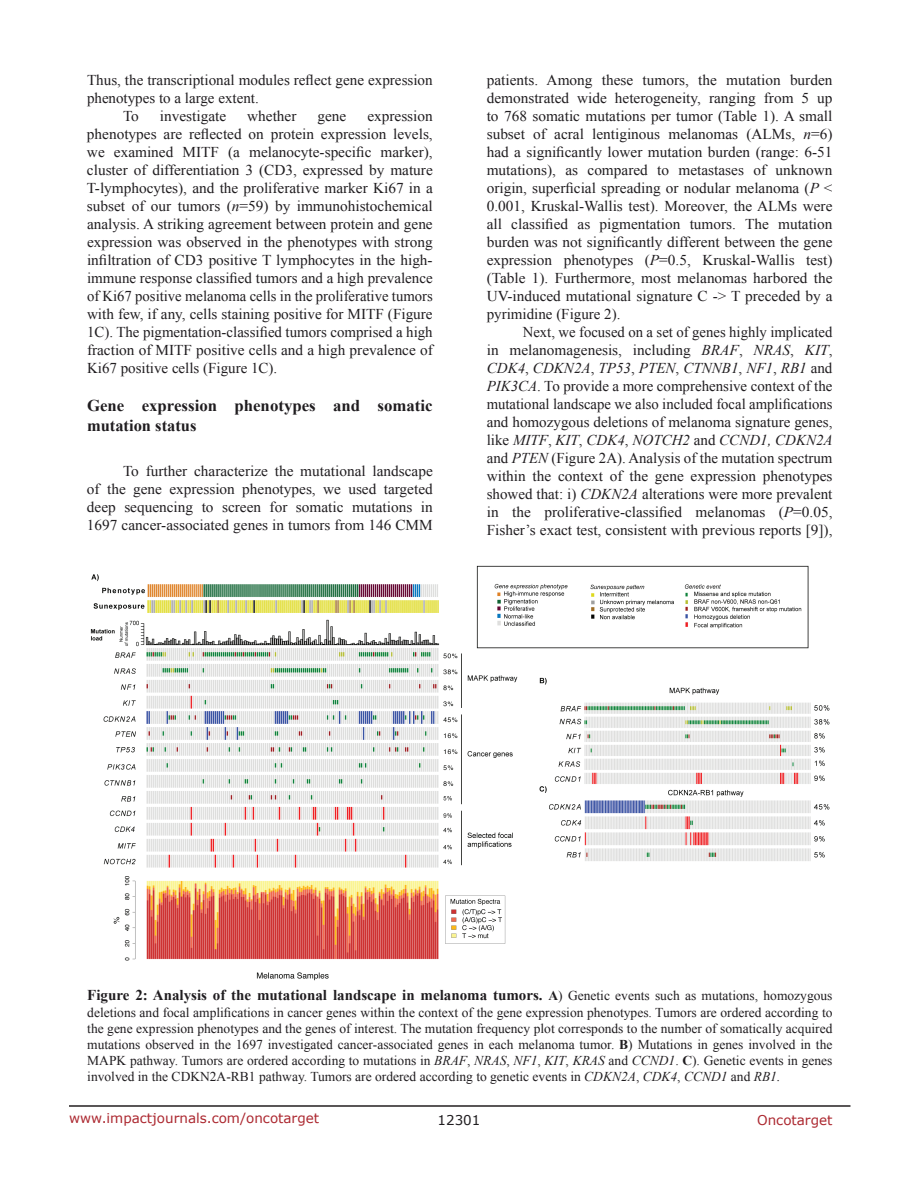
<style>
.page{position:relative;width:918px;height:1188px;background:#fff}
.page>*{position:absolute;margin:0;border:0;box-sizing:border-box;transform-origin:0 0}
.t1{font:700 16.5px/19.8px "Times New Roman";color:#201d20}
.t2{font:15px/18px "Times New Roman";color:#201d20;text-align:justify}
.t3{font:700 15px "Times New Roman";color:#201d20}
.t4{font:13.5px/16.2px "Times New Roman";color:#201d20;text-align:justify}
.t5{font:13.5px "Verdana";color:#ac2830}
.t6{font:13.5px "Verdana";color:#201d20}
.s1{font-style:italic}
.s2{font-size:13.5px}
.s3{font-weight:400;font-size:13.5px}
.s4{font-weight:700}
</style>
<div class="page">
<hr style="left:69px;top:1105px;width:781px;height:2px;background:#231f20">
<img style="left:90px;top:565px;width:740px;height:416px">
<p class="t2" style="left:87px;top:71px;width:347px">Thus, the transcriptional modules reflect gene expression</p>
<p class="t2" style="left:87px;top:89px;width:173px">phenotypes to a large extent.</p>
<p class="t2" style="left:123px;top:107px;width:17px">To</p>
<p class="t2" style="left:160px;top:107px;width:68px">investigate</p>
<p class="t2" style="left:247px;top:107px;width:51px">whether</p>
<p class="t2" style="left:317px;top:107px;width:30px">gene</p>
<p class="t2" style="left:87px;top:107px;width:347px;text-indent:280px">expression phenotypes are reflected on protein expression levels, we examined MITF (a melanocyte-specific marker), cluster of differentiation 3 (CD3, expressed by mature T-lymphocytes), and the proliferative marker Ki67 in a subset of our tumors (<span class="s1">n</span>=59) by immunohistochemical analysis. A striking agreement between protein and gene expression was observed in the phenotypes with strong infiltration of CD3 positive T lymphocytes in the high&shy;immune response classified tumors and a high prevalence of Ki67 positive melanoma cells in the proliferative tumors with few, if any, cells staining positive for MITF (Figure 1C). The pigmentation-classified tumors comprised a high fraction of MITF positive cells and a high prevalence of Ki67 positive cells (Figure 1C).</p>
<p class="t1" style="left:87px;top:395px;width:347px">Gene expression phenotypes and somatic mutation status</p>
<p class="t2" style="left:87px;top:462px;width:347px;text-indent:36px">To further characterize the mutational landscape of the gene expression phenotypes, we used targeted deep sequencing to screen for somatic mutations in 1697 cancer-associated genes in tumors from 146 CMM</p>
<p class="t2" style="left:487px;top:71px;width:347px">patients. Among these tumors, the mutation burden demonstrated wide heterogeneity, ranging from 5 up to 768 somatic mutations per tumor (Table 1). A small subset of acral lentiginous melanomas (ALMs, <span class="s1">n</span>=6) had a significantly lower mutation burden (range: 6-51 mutations), as compared to metastases of unknown origin, superficial spreading or nodular melanoma (<span class="s1">P</span> &lt; 0.001, Kruskal-Wallis test). Moreover, the ALMs were all classified as pigmentation tumors. The mutation burden was not significantly different between the gene expression phenotypes (<span class="s1">P</span>=0.5, Kruskal-Wallis test) (Table 1). Furthermore, most melanomas harbored the UV-induced mutational signature C -&gt; T preceded by a pyrimidine (Figure 2).</p>
<p class="t2" style="left:487px;top:323px;width:348px;text-indent:36px">Next, we focused on a set of genes highly implicated in melanomagenesis, including <span class="s1">BRAF</span>, <span class="s1">NRAS</span>, <span class="s1">KIT</span>, <span class="s1">CDK4</span>, <span class="s1">CDKN2A</span>, <span class="s1">TP53</span>, <span class="s1">PTEN</span>, <span class="s1">CTNNB1</span>, <span class="s1">NF1</span>, <span class="s1">RB1</span> and <span class="s1">PIK3CA</span>. To provide a more comprehensive context of the mutational landscape we also included focal amplifications and homozygous deletions of melanoma signature genes, like <span class="s1">MITF</span>, <span class="s1">KIT</span>, <span class="s1">CDK4</span>, <span class="s1">NOTCH2</span> and <span class="s1">CCND1, CDKN2A </span>and <span class="s1">PTEN</span> (Figure 2A). Analysis of the mutation spectrum within the context of the gene expression phenotypes showed that: i) <span class="s1">CDKN2A</span> alterations were more prevalent in the proliferative-classified melanomas (<span class="s1">P</span>=0.05, Fisher’s exact test, consistent with previous reports [9]),</p>
<p class="t3" style="left:87px;top:985px;width:747px">Figure 2: Analysis of the mutational landscape in melanoma tumors. <span class="s2">A</span><span class="s3">) Genetic events such as mutations, homozygous</span></p>
<p class="t4" style="left:87px;top:1004px;width:747px">deletions and focal amplifications in cancer genes within the context of the gene expression phenotypes. Tumors are ordered according to the gene expression phenotypes and the genes of interest. The mutation frequency plot corresponds to the number of somatically acquired mutations observed in the 1697 investigated cancer-associated genes in each melanoma tumor. <span class="s4">B</span>) Mutations in genes involved in the MAPK pathway. Tumors are ordered according to mutations in <span class="s1">BRAF</span>, <span class="s1">NRAS</span>, <span class="s1">NF1</span>, <span class="s1">KIT</span>, <span class="s1">KRAS</span> and <span class="s1">CCND1</span>. <span class="s4">C</span>). Genetic events in genes involved in the CDKN2A-RB1 pathway. Tumors are ordered according to genetic events in <span class="s1">CDKN2A</span>, <span class="s1">CDK4</span>, <span class="s1">CCND1</span> and <span class="s1">RB1.</span></p>
<p class="t5" style="left:69px;top:1109px;width:252px">www.impactjournals.com/oncotarget</p>
<p class="t6" style="left:438px;top:1111px;width:44px">12301</p>
<p class="t5" style="left:757px;top:1111px;width:77px">Oncotarget</p>
</div>
